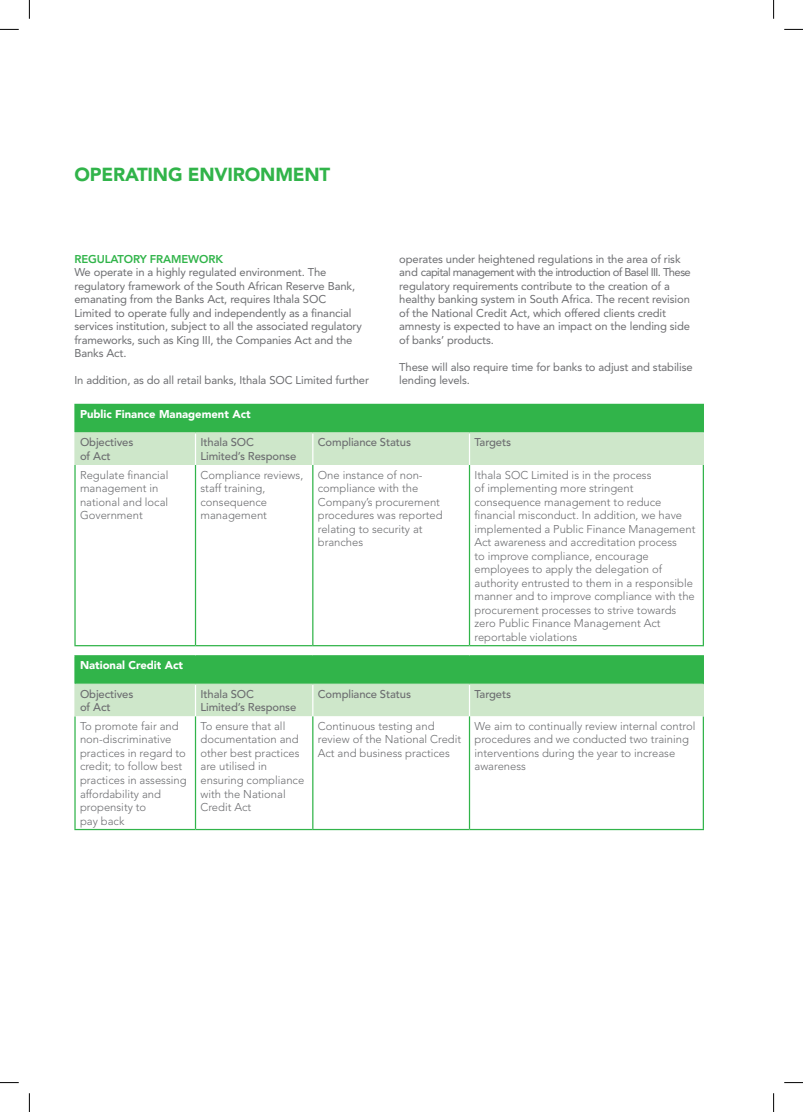
<style>
.page{position:relative;width:803px;height:1112px;background:#fff}
.page>*{position:absolute;margin:0;border:0;box-sizing:border-box;transform-origin:0 0}
.t1{font:900 18.75px "Avenir";letter-spacing:-.01em;color:#31b44a}
.t2{font:300 11.25px/13.5px "Avenir";color:#6c6d70}
.t3{font:11.25px/13.5px "Avenir";letter-spacing:-.01em;color:#6c6d70}
.t4{font:500 11.25px/13.5px "Avenir";letter-spacing:-.01em;color:#6c6d70}
.t5{font:900 11.25px "Avenir";color:#fff}
.t6{font:800 11.25px "Avenir";letter-spacing:-.01em;color:#31b44a}
</style>
<div class="page">
<svg style="left:194px;top:716px;width:509px;height:112px"></svg>
<hr style="left:74px;top:716px;width:2px;height:112px;background:#31b44a">
<hr style="left:195px;top:716px;width:1px;height:112px;background:#31b44a">
<hr style="left:312px;top:716px;width:1px;height:112px;background:#31b44a">
<hr style="left:469px;top:716px;width:1px;height:112px;background:#31b44a">
<hr style="left:703px;top:716px;width:1px;height:112px;background:#31b44a">
<hr style="left:74px;top:828px;width:121px;height:2px;background:#31b44a">
<hr style="left:195px;top:828px;width:118px;height:2px;background:#31b44a">
<hr style="left:313px;top:828px;width:156px;height:2px;background:#31b44a">
<hr style="left:469px;top:828px;width:235px;height:2px;background:#31b44a">
<hr style="left:74px;top:683px;width:121px;height:1px;background:#cee7ca">
<hr style="left:74px;top:684px;width:2px;height:32px;background:#cee7ca">
<hr style="left:74px;top:655px;width:121px;height:1px;background:#31b44a">
<hr style="left:74px;top:656px;width:2px;height:27px;background:#31b44a">
<hr style="left:195px;top:655px;width:118px;height:1px;background:#31b44a">
<hr style="left:313px;top:655px;width:156px;height:1px;background:#31b44a">
<hr style="left:469px;top:655px;width:235px;height:1px;background:#31b44a">
<svg style="left:75px;top:656px;width:629px;height:60px;background:#85cf8f"></svg>
<svg style="left:194px;top:465px;width:509px;height:180px"></svg>
<hr style="left:74px;top:465px;width:2px;height:180px;background:#31b44a">
<hr style="left:195px;top:465px;width:1px;height:180px;background:#31b44a">
<hr style="left:312px;top:465px;width:1px;height:180px;background:#31b44a">
<hr style="left:469px;top:465px;width:1px;height:180px;background:#31b44a">
<hr style="left:703px;top:465px;width:1px;height:180px;background:#31b44a">
<hr style="left:74px;top:645px;width:121px;height:1px;background:#31b44a">
<hr style="left:195px;top:645px;width:118px;height:1px;background:#31b44a">
<hr style="left:313px;top:645px;width:156px;height:1px;background:#31b44a">
<hr style="left:469px;top:645px;width:235px;height:1px;background:#31b44a">
<hr style="left:74px;top:403px;width:121px;height:2px;background:#31b44a">
<hr style="left:74px;top:405px;width:2px;height:27px;background:#31b44a">
<hr style="left:195px;top:403px;width:118px;height:2px;background:#31b44a">
<hr style="left:313px;top:403px;width:156px;height:2px;background:#31b44a">
<hr style="left:469px;top:403px;width:235px;height:2px;background:#31b44a">
<svg style="left:76px;top:405px;width:628px;height:60px;background:#86cf8f"></svg>
<hr style="left:74px;top:432px;width:121px;height:1px;background:#cee7ca">
<hr style="left:74px;top:433px;width:2px;height:32px;background:#cee7ca">
<hr style="left:195px;top:432px;width:118px;height:1px;background:#cee7ca">
<hr style="left:313px;top:432px;width:156px;height:1px;background:#cee7ca">
<hr style="left:469px;top:432px;width:235px;height:1px;background:#cee7ca">
<hr style="left:703px;top:433px;width:1px;height:32px;background:#cee7ca">
<svg style="left:0;top:29px;width:19px;height:1px"></svg>
<svg style="left:784px;top:29px;width:19px;height:1px"></svg>
<svg style="left:0;top:1082px;width:19px;height:1px"></svg>
<svg style="left:784px;top:1082px;width:19px;height:1px"></svg>
<svg style="left:29px;top:0;width:1px;height:19px"></svg>
<svg style="left:29px;top:1093px;width:1px;height:18px"></svg>
<svg style="left:773px;top:0;width:1px;height:19px"></svg>
<svg style="left:773px;top:1093px;width:1px;height:18px"></svg>
<h1 class="t1" style="left:74px;top:163px;width:257px">Operating environment</h1>
<p class="t6" style="left:74px;top:252px;width:150px">REGULATORY FRAMEWORK</p>
<p class="t3" style="left:74px;top:265px;width:289px">We operate in a highly regulated environment. The regulatory framework of the South African Reserve Bank, emanating from the Banks Act, requires Ithala SOC Limited to operate fully and independently as a financial services institution, subject to all the associated regulatory frameworks, such as King III, the Companies Act and the Banks Act.</p>
<p class="t3" style="left:74px;top:373px;width:296px">In addition, as do all retail banks, Ithala SOC Limited further</p>
<p class="t3" style="left:399px;top:252px;width:293px">operates under heightened regulations in the area of risk and capital management with the introduction of Basel III. These regulatory requirements contribute to the creation of a healthy banking system in South Africa. The recent revision of the National Credit Act, which offered clients credit amnesty is expected to have an impact on the lending side of banks’ products.</p>
<p class="t3" style="left:399px;top:360px;width:295px">These will also require time for banks to adjust and stabilise lending levels.</p>
<p class="t5" style="left:80px;top:407px;width:172px">Public Finance Management Act</p>
<p class="t4" style="left:80px;top:436px;width:55px">Objectives of Act</p>
<p class="t4" style="left:200px;top:436px;width:97px">Ithala SOC<br>Limited’s Response</p>
<p class="t4" style="left:318px;top:436px;width:95px">Compliance Status</p>
<p class="t4" style="left:474px;top:436px;width:38px">Targets</p>
<p class="t2" style="left:80px;top:468px;width:90px">Regulate financial management in national and local<br>Government</p>
<p class="t2" style="left:200px;top:468px;width:104px">Compliance reviews, staff training, consequence management</p>
<p class="t2" style="left:318px;top:468px;width:126px">One instance of non&shy;compliance with the<br>Company’s procurement procedures was reported relating to security at branches</p>
<p class="t2" style="left:474px;top:468px;width:222px">Ithala SOC Limited is in the process<br>of implementing more stringent consequence management to reduce financial misconduct. In addition, we have implemented a Public Finance Management Act awareness and accreditation process<br>to improve compliance, encourage employees to apply the delegation of authority entrusted to them in a responsible manner and to improve compliance with the procurement processes to strive towards zero Public Finance Management Act reportable violations</p>
<p class="t5" style="left:80px;top:658px;width:105px">National Credit Act</p>
<p class="t4" style="left:80px;top:687px;width:55px">Objectives of Act</p>
<p class="t4" style="left:200px;top:687px;width:97px">Ithala SOC<br>Limited’s Response</p>
<p class="t4" style="left:318px;top:687px;width:95px">Compliance Status</p>
<p class="t4" style="left:474px;top:687px;width:38px">Targets</p>
<p class="t2" style="left:80px;top:719px;width:108px">To promote fair and non-discriminative practices in regard to credit; to follow best practices in assessing affordability and propensity to<br>pay back</p>
<p class="t2" style="left:200px;top:719px;width:105px">To ensure that all documentation and other best practices are utilised in ensuring compliance with the National<br>Credit Act</p>
<p class="t2" style="left:318px;top:719px;width:145px">Continuous testing and review of the National Credit<br>Act and business practices</p>
<p class="t2" style="left:474px;top:719px;width:222px">We aim to continually review internal control procedures and we conducted two training interventions during the year to increase awareness</p>
</div>
